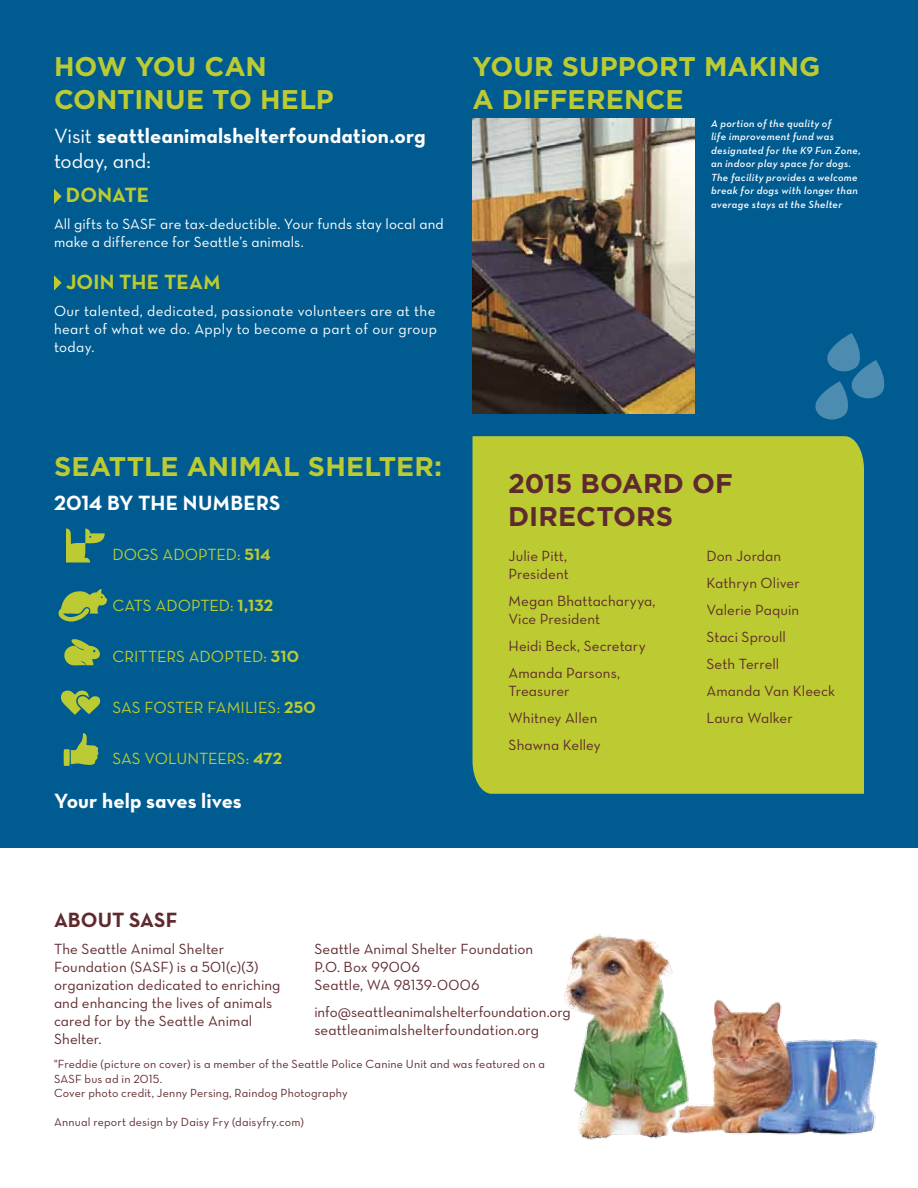
<style>
.page{position:relative;width:918px;height:1188px;background:#fff}
.page>*{position:absolute;margin:0;border:0;box-sizing:border-box;transform-origin:0 0}
.t1{font:700 27px/32.4px "Gotham";color:#bccb32}
.t2{font:700 27px/32.4px "Gotham";color:#5f2a2d}
.t3{font:21px "Neutra Text Bold Alt";letter-spacing:.005em;color:#fff}
.t4{font:21px "Neutra Text Bold Alt";color:#bccb32}
.t5{font:21px "Neutra Text Book Alt";color:#fff}
.t6{font:21px "Neutra Text Bold Alt";color:#5f2a2d}
.t7{font:16.5px "Neutra Text Book Alt";letter-spacing:-.005em;color:#bccb32}
.t8{font:15px/18px "Neutra Text Book Alt";letter-spacing:.005em;color:#5f2a2d}
.t9{font:15px/18px "Neutra Text Book Alt";letter-spacing:.005em;color:#fff}
.t10{font:12px/14.4px "Neutra Text Book Alt";letter-spacing:.015em;color:#5f2a2d}
.t11{font:10.5px/13.5px "Neutra Text Demi Italic Alt";letter-spacing:.035em;color:#fff}
.s1{font-family:"Neutra Text Book Alt"}
.s2{font-family:"Neutra Text Bold Alt"}
</style>
<div class="page">
<div style="left:0;top:0;width:918px;height:848px;background:#005c90"></div>
<div style="left:472px;top:436px;width:392px;height:358px;background:#bccb32"></div>
<img style="left:564px;top:934px;width:109px;height:206px">
<img style="left:472px;top:119px;width:222px;height:295px">
<svg style="left:66px;top:529px;width:39px;height:33px"></svg>
<svg style="left:58px;top:589px;width:49px;height:33px"></svg>
<svg style="left:64px;top:639px;width:36px;height:27px"></svg>
<svg style="left:61px;top:690px;width:40px;height:25px"></svg>
<svg style="left:71px;top:733px;width:27px;height:32px"></svg>
<div style="left:63px;top:749px;width:7px;height:17px;background:#bccb32"></div>
<svg style="left:54px;top:189px;width:8px;height:15px"></svg>
<svg style="left:54px;top:275px;width:8px;height:16px"></svg>
<img style="left:649px;top:987px;width:230px;height:153px">
<svg style="left:815px;top:333px;width:70px;height:87px"></svg>
<h1 class="t1" style="left:54px;top:50px;width:281px">HOW YOU CAN<br>CONTINUE TO HELP</h1>
<h2 class="t3" style="left:54px;top:123px;width:373px"><span class="s1">Visit</span> seattleanimalshelterfoundation.org</h2>
<h2 class="t5" style="left:54px;top:148px;width:99px">today, and:</h2>
<h2 class="t4" style="left:66px;top:182px;width:85px">DONATE</h2>
<p class="t9" style="left:54px;top:215px;width:391px">All gifts to SASF are tax-deductible. Your funds stay local and make a difference for Seattle’s animals.</p>
<h2 class="t4" style="left:66px;top:268px;width:156px">JOIN THE TEAM</h2>
<p class="t9" style="left:54px;top:301px;width:385px;text-align:justify">Our talented, dedicated, passionate volunteers are at the heart of what we do. Apply to become a part of our group today.</p>
<h1 class="t1" style="left:472px;top:50px;width:349px">YOUR SUPPORT MAKING<br>A DIFFERENCE</h1>
<p class="t11" style="left:711px;top:116px;width:151px">A portion of the quality of<br>life improvement fund was designated for the K9 Fun Zone, an indoor play space for dogs.<br>The facility provides a welcome break for dogs with longer than average stays at the Shelter</p>
<h1 class="t1" style="left:54px;top:450px;width:390px">SEATTLE ANIMAL SHELTER:</h1>
<h2 class="t3" style="left:54px;top:490px;width:228px">2014 BY THE NUMBERS</h2>
<p class="t7" style="left:112px;top:545px;width:160px">DOGS ADOPTED: <span class="s2">514</span></p>
<p class="t7" style="left:112px;top:596px;width:162px">CATS ADOPTED: <span class="s2">1,132</span></p>
<p class="t7" style="left:112px;top:647px;width:188px">CRITTERS ADOPTED: <span class="s2">310</span></p>
<p class="t7" style="left:112px;top:698px;width:205px">SAS FOSTER FAMILIES: <span class="s2">250</span></p>
<p class="t7" style="left:112px;top:749px;width:171px">SAS VOLUNTEERS: <span class="s2">472</span></p>
<h2 class="t3" style="left:54px;top:787px;width:189px">Your help saves lives</h2>
<h1 class="t2" style="left:508px;top:467px;width:226px">2015 BOARD OF<br>DIRECTORS</h1>
<p class="t8" style="left:508px;top:546px;width:62px">Julie Pitt,<br>President</p>
<p class="t8" style="left:508px;top:591px;width:149px">Megan Bhattacharyya,<br>Vice President</p>
<p class="t8" style="left:508px;top:632px;width:139px;line-height:27px">Heidi Beck, Secretary<br>Amanda Parsons,</p>
<p class="t8" style="left:508px;top:677px;width:94px;line-height:27px">Treasurer<br>Whitney Allen<br>Shawna Kelley</p>
<p class="t8" style="left:706px;top:542px;width:130px;line-height:27px">Don Jordan<br>Kathryn Oliver<br>Valerie Paquin<br>Staci Sproull<br>Seth Terrell<br>Amanda Van Kleeck<br>Laura Walker</p>
<h2 class="t6" style="left:54px;top:906px;width:125px">ABOUT SASF</h2>
<p class="t8" style="left:54px;top:939px;width:228px">The Seattle Animal Shelter<br>Foundation (SASF) is a 501(c)(3) organization dedicated to enriching and enhancing the lives of animals cared for by the Seattle Animal<br>Shelter.</p>
<p class="t8" style="left:314px;top:939px;width:220px">Seattle Animal Shelter Foundation<br>P.O. Box 99006<br>Seattle, WA 98139-0006</p>
<p class="t8" style="left:314px;top:1002px;width:258px">info@seattleanimalshelterfoundation.org seattleanimalshelterfoundation.org</p>
<p class="t10" style="left:54px;top:1057px;width:493px">"Freddie (picture on cover) is a member of the Seattle Police Canine Unit and was featured on a<br>SASF bus ad in 2015.<br>Cover photo credit, Jenny Persing, Raindog Photography</p>
<p class="t10" style="left:54px;top:1114px;width:251px">Annual report design by Daisy Fry (daisyfry.com)</p>
</div>
